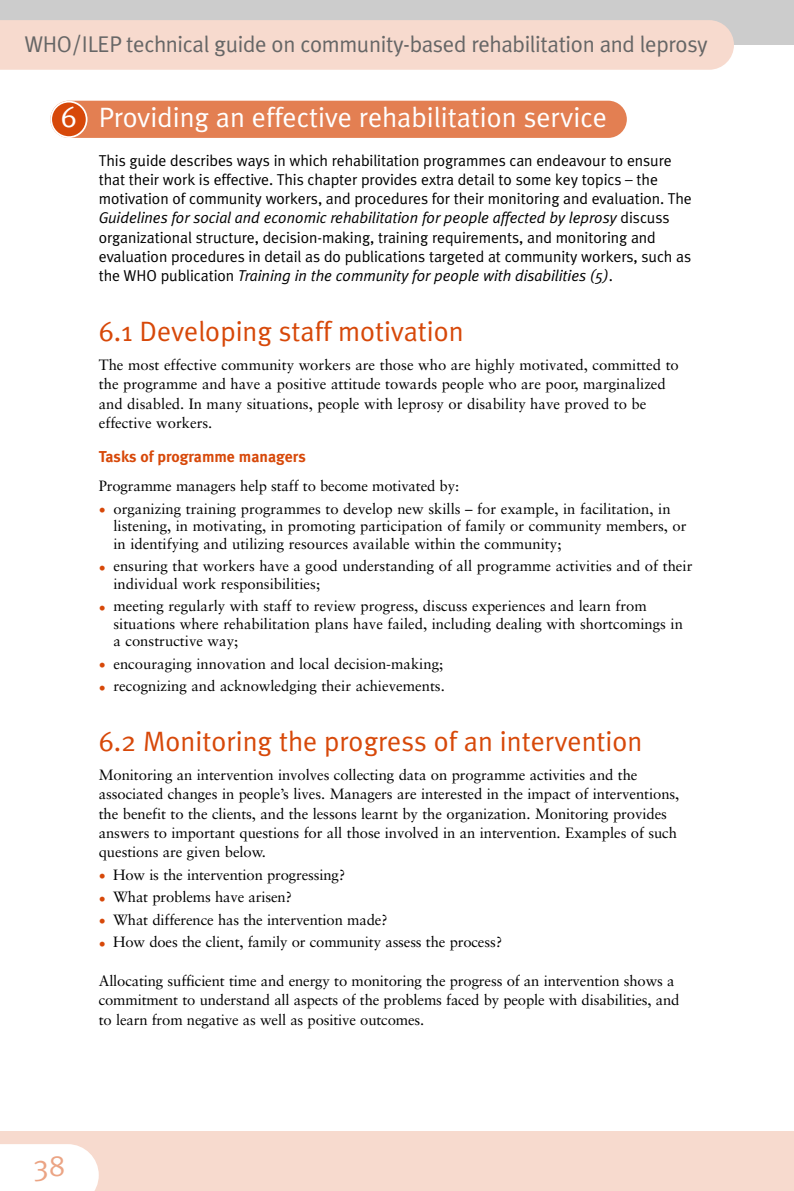
<style>
.page{position:relative;width:794px;height:1191px;background:#fff}
.page>*{position:absolute;margin:0;border:0;box-sizing:border-box;transform-origin:0 0}
.t1{font:29.75px "Meta Plus Normal";color:#eba484}
.t2{font:28px "Meta Plus Normal";color:#d74809}
.t3{font:28px "Meta Plus Normal";color:#fff}
.t4{font:22.75px "Meta Plus Normal";letter-spacing:-.015em;color:#666}
.t5{font:15.75px/19.2px "Meta Plus Normal";letter-spacing:-.005em;color:#000}
.t6{font:700 15.75px "Meta Plus";color:#d74809}
.t7{font:14.88px/19.2px "Sabon";color:#000}
.s1{font-size:29.75px}
.s2{font-style:italic}
</style>
<div class="page">
<div style="left:0;top:0;width:793px;height:45px;background:#ccc"></div>
<div style="left:0;top:1131px;width:793px;height:60px;background:#f7dace"></div>
<div style="left:0;top:1144px;width:99px;height:47px;background:#fff"></div>
<div style="left:0;top:20px;width:734px;height:50px;background:#f7dace"></div>
<div style="left:50px;top:101px;width:577px;height:37px;background:#e37f52;border-radius:19px"></div>
<svg style="left:50px;top:101px;width:37px;height:37px"></svg>
<h3 class="t4" style="left:24px;top:36px;width:685px">WHO/ILEP technical guide on community-based rehabilitation and leprosy</h3>
<h2 class="t3" style="left:61px;top:107px;width:547px"><span class="s1">6</span> Providing an effective rehabilitation service</h2>
<p class="t5" style="left:99px;top:152px;width:594px">This guide describes ways in which rehabilitation programmes can endeavour to ensure that their work is effective. This chapter provides extra detail to some key topics – the motivation of community workers, and procedures for their monitoring and evaluation. The <span class="s2">Guidelines for social and economic rehabilitation for people affected by leprosy</span> discuss organizational structure, decision-making, training requirements, and monitoring and evaluation procedures in detail as do publications targeted at community workers, such as the WHO publication <span class="s2">Training in the community for people with disabilities (5)</span>.</p>
<h2 class="t2" style="left:99px;top:321px;width:366px">6.1 Developing staff motivation</h2>
<p class="t7" style="left:99px;top:356px;width:581px">The most effective community workers are those who are highly motivated, committed to the programme and have a positive attitude towards people who are poor, marginalized and disabled. In many situations, people with leprosy or disability have proved to be effective workers.</p>
<p class="t6" style="left:99px;top:449px;width:209px">Tasks of programme managers</p>
<p class="t7" style="left:99px;top:478px;width:362px">Programme managers help staff to become motivated by:</p>
<p class="t7" style="left:113px;top:501px;width:575px;line-height:17.5px;text-indent:-15px"><sub>•</sub> organizing training programmes to develop new skills – for example, in facilitation, in listening, in motivating, in promoting participation of family or community members, or in identifying and utilizing resources available within the community;</p>
<p class="t7" style="left:113px;top:558px;width:580px;line-height:17.5px;text-indent:-15px"><sub>•</sub> ensuring that workers have a good understanding of all programme activities and of their individual work responsibilities;</p>
<p class="t7" style="left:113px;top:598px;width:571px;line-height:17.5px;text-indent:-15px"><sub>•</sub> meeting regularly with staff to review progress, discuss experiences and learn from situations where rehabilitation plans have failed, including dealing with shortcomings in a constructive way;</p>
<p class="t7" style="left:99px;top:655px;width:346px"><sub>•</sub> encouraging innovation and local decision-making;</p>
<p class="t7" style="left:99px;top:677px;width:348px"><sub>•</sub> recognizing and acknowledging their achievements.</p>
<h2 class="t2" style="left:99px;top:731px;width:545px">6.2 Monitoring the progress of an intervention</h2>
<p class="t7" style="left:99px;top:766px;width:582px">Monitoring an intervention involves collecting data on programme activities and the associated changes in people’s lives. Managers are interested in the impact of interventions, the benefit to the clients, and the lessons learnt by the organization. Monitoring provides answers to important questions for all those involved in an intervention. Examples of such questions are given below.</p>
<p class="t7" style="left:99px;top:866px;width:248px"><sub>•</sub> How is the intervention progressing?</p>
<p class="t7" style="left:99px;top:888px;width:195px"><sub>•</sub> What problems have arisen?</p>
<p class="t7" style="left:99px;top:911px;width:290px"><sub>•</sub> What difference has the intervention made?</p>
<p class="t7" style="left:99px;top:933px;width:405px"><sub>•</sub> How does the client, family or community assess the process?</p>
<p class="t7" style="left:99px;top:972px;width:582px">Allocating sufficient time and energy to monitoring the progress of an intervention shows a commitment to understand all aspects of the problems faced by people with disabilities, and to learn from negative as well as positive outcomes.</p>
<h1 class="t1" style="left:33px;top:1155px;width:33px">38</h1>
</div>
